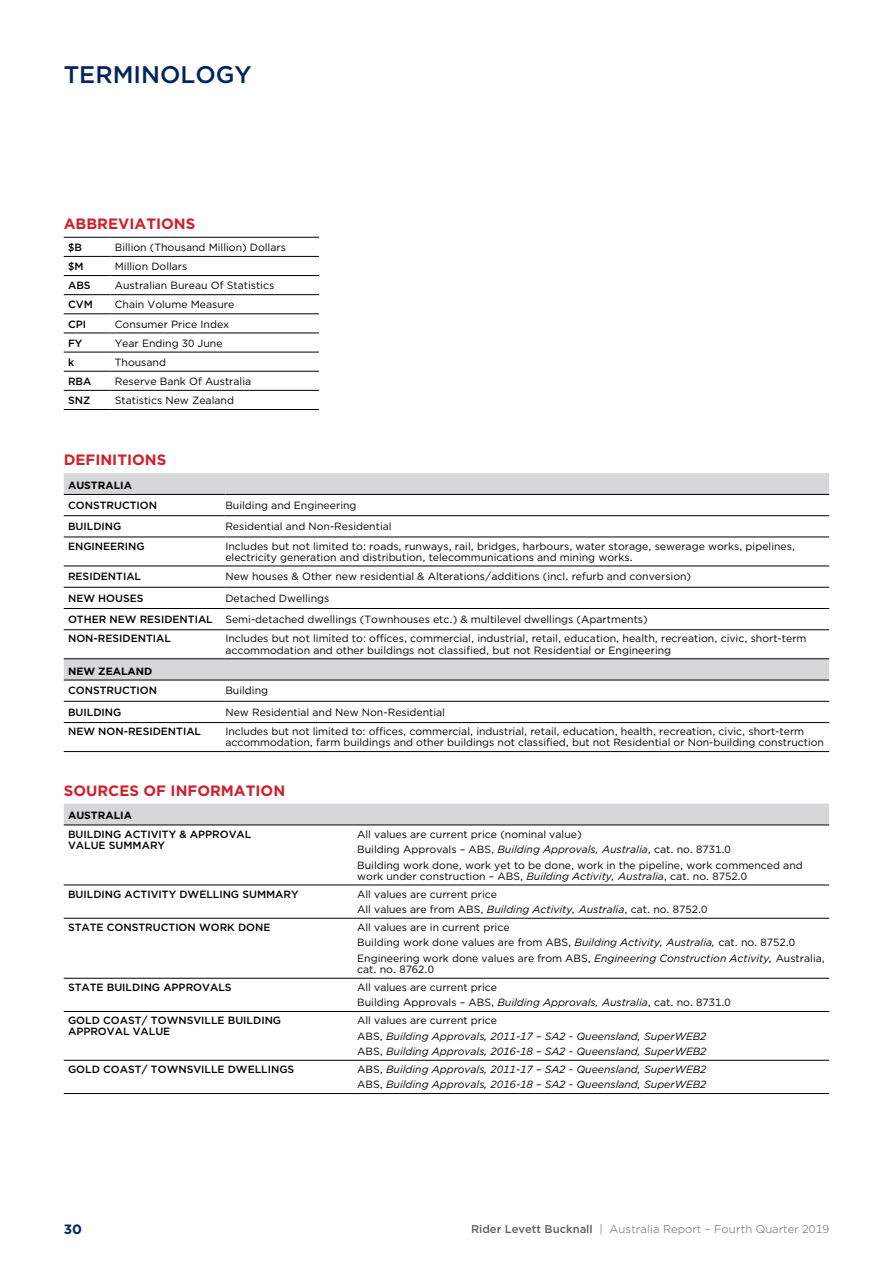
<style>
.page{position:relative;width:893px;height:1263px;background:#fff}
.page>*{position:absolute;margin:0;border:0;box-sizing:border-box;transform-origin:0 0}
.t1{font:500 24px "Gotham";color:#00245d}
.t2{font:700 15px "Gotham";color:#cf202e}
.t3{font:700 13.5px "Gotham";color:#00245d}
.t4{font:300 11.25px "Gotham";color:#5f6062}
.t5{font:10.5px/15.5px "Gotham";color:#000}
.t6{font:500 10.5px/11.2px "Gotham";color:#000}
.t7{font:italic 10.5px/15.5px "Gotham";color:#000}
.t8{font:700 10.5px "Gotham";color:#000}
.s1{font-weight:500}
.s2{font-style:italic}
.s3{font-style:normal}
</style>
<div class="page">
<svg style="left:64px;top:255px;width:255px;height:135px"></svg>
<hr style="left:64px;top:237px;width:47px;height:1px;background:#000">
<hr style="left:111px;top:237px;width:208px;height:1px;background:#000">
<hr style="left:64px;top:256px;width:47px;height:1px;background:#000">
<hr style="left:111px;top:256px;width:208px;height:1px;background:#000">
<hr style="left:64px;top:275px;width:47px;height:1px;background:#000">
<hr style="left:111px;top:275px;width:208px;height:1px;background:#000">
<hr style="left:64px;top:294px;width:47px;height:1px;background:#000">
<hr style="left:111px;top:294px;width:208px;height:1px;background:#000">
<hr style="left:64px;top:314px;width:47px;height:1px;background:#000">
<hr style="left:111px;top:314px;width:208px;height:1px;background:#000">
<hr style="left:64px;top:333px;width:47px;height:1px;background:#000">
<hr style="left:111px;top:333px;width:208px;height:1px;background:#000">
<hr style="left:64px;top:352px;width:47px;height:1px;background:#000">
<hr style="left:111px;top:352px;width:208px;height:1px;background:#000">
<hr style="left:64px;top:371px;width:47px;height:1px;background:#000">
<hr style="left:111px;top:371px;width:208px;height:1px;background:#000">
<hr style="left:64px;top:390px;width:47px;height:1px;background:#000">
<hr style="left:111px;top:390px;width:208px;height:1px;background:#000">
<hr style="left:64px;top:409px;width:47px;height:1px;background:#000">
<hr style="left:111px;top:409px;width:208px;height:1px;background:#000">
<div style="left:64px;top:473px;width:765px;height:21px;background:#d6d7d8"></div>
<svg style="left:64px;top:516px;width:765px;height:208px"></svg>
<hr style="left:64px;top:515px;width:161px;height:1px;background:#000">
<hr style="left:225px;top:515px;width:604px;height:1px;background:#000">
<hr style="left:64px;top:537px;width:161px;height:1px;background:#000">
<hr style="left:225px;top:537px;width:604px;height:1px;background:#000">
<hr style="left:64px;top:566px;width:161px;height:1px;background:#000">
<hr style="left:225px;top:566px;width:604px;height:1px;background:#000">
<hr style="left:64px;top:587px;width:161px;height:1px;background:#000">
<hr style="left:225px;top:587px;width:604px;height:1px;background:#000">
<hr style="left:64px;top:608px;width:161px;height:1px;background:#000">
<hr style="left:225px;top:608px;width:604px;height:1px;background:#000">
<hr style="left:64px;top:629px;width:161px;height:1px;background:#000">
<hr style="left:225px;top:629px;width:604px;height:1px;background:#000">
<hr style="left:64px;top:658px;width:161px;height:1px;background:#000">
<hr style="left:225px;top:658px;width:604px;height:1px;background:#000">
<hr style="left:64px;top:680px;width:161px;height:1px;background:#000">
<hr style="left:225px;top:680px;width:604px;height:1px;background:#000">
<hr style="left:64px;top:701px;width:161px;height:1px;background:#000">
<hr style="left:225px;top:701px;width:604px;height:1px;background:#000">
<hr style="left:64px;top:722px;width:161px;height:1px;background:#000">
<hr style="left:225px;top:722px;width:604px;height:1px;background:#000">
<hr style="left:64px;top:751px;width:161px;height:1px;background:#000">
<hr style="left:225px;top:751px;width:604px;height:1px;background:#000">
<hr style="left:64px;top:494px;width:161px;height:1px;background:#000">
<hr style="left:225px;top:494px;width:604px;height:1px;background:#000">
<div style="left:64px;top:804px;width:765px;height:21px;background:#d6d7d8"></div>
<svg style="left:64px;top:884px;width:765px;height:176px"></svg>
<hr style="left:64px;top:825px;width:289px;height:1px;background:#000">
<hr style="left:353px;top:825px;width:476px;height:1px;background:#000">
<hr style="left:64px;top:885px;width:289px;height:1px;background:#000">
<hr style="left:353px;top:885px;width:476px;height:1px;background:#000">
<hr style="left:64px;top:918px;width:289px;height:1px;background:#000">
<hr style="left:353px;top:918px;width:476px;height:1px;background:#000">
<hr style="left:64px;top:978px;width:289px;height:1px;background:#000">
<hr style="left:353px;top:978px;width:476px;height:1px;background:#000">
<hr style="left:64px;top:1011px;width:289px;height:1px;background:#000">
<hr style="left:353px;top:1011px;width:476px;height:1px;background:#000">
<hr style="left:64px;top:1060px;width:289px;height:1px;background:#000">
<hr style="left:353px;top:1060px;width:476px;height:1px;background:#000">
<hr style="left:64px;top:1093px;width:289px;height:1px;background:#000">
<hr style="left:353px;top:1093px;width:476px;height:1px;background:#000">
<h1 class="t1" style="left:64px;top:64px;width:189px">TERMINOLOGY</h1>
<h2 class="t2" style="left:64px;top:217px;width:133px">ABBREVIATIONS</h2>
<p class="t6" style="left:68px;top:242px;width:15px">$B</p>
<p class="t5" style="left:115px;top:240px;width:173px">Billion (Thousand Million) Dollars</p>
<p class="t6" style="left:68px;top:261px;width:17px">$M</p>
<p class="t5" style="left:115px;top:259px;width:74px">Million Dollars</p>
<p class="t6" style="left:68px;top:280px;width:24px">ABS</p>
<p class="t5" style="left:115px;top:278px;width:161px">Australian Bureau Of Statistics</p>
<p class="t6" style="left:68px;top:300px;width:26px">CVM</p>
<p class="t5" style="left:115px;top:298px;width:121px">Chain Volume Measure</p>
<p class="t6" style="left:68px;top:319px;width:20px">CPI</p>
<p class="t5" style="left:115px;top:317px;width:116px">Consumer Price Index</p>
<p class="t6" style="left:68px;top:338px;width:16px">FY</p>
<p class="t5" style="left:115px;top:336px;width:109px">year Ending 30 June</p>
<p class="t6" style="left:68px;top:357px;width:8px">K</p>
<p class="t5" style="left:115px;top:355px;width:53px">Thousand</p>
<p class="t6" style="left:68px;top:376px;width:25px">RBA</p>
<p class="t5" style="left:115px;top:374px;width:138px">Reserve Bank Of Australia</p>
<p class="t6" style="left:68px;top:395px;width:24px">SNZ</p>
<p class="t5" style="left:115px;top:393px;width:121px">Statistics New Zealand</p>
<h2 class="t2" style="left:64px;top:453px;width:104px">DEFINITIONS</h2>
<p class="t8" style="left:68px;top:481px;width:65px">AUSTRALIA</p>
<p class="t6" style="left:68px;top:500px;width:91px">CONSTRUCTION</p>
<p class="t5" style="left:225px;top:498px;width:133px">Building and Engineering</p>
<p class="t6" style="left:68px;top:521px;width:55px">BUILDING</p>
<p class="t5" style="left:225px;top:519px;width:168px">Residential and Non-Residential</p>
<p class="t6" style="left:68px;top:541px;width:78px">ENGINEERING</p>
<p class="t5" style="left:225px;top:541px;width:571px;line-height:11.2px">Includes but not limited to: roads, runways, rail, bridges, harbours, water storage, sewerage works, pipelines, electricity generation and distribution, telecommunications and mining works.</p>
<p class="t6" style="left:68px;top:572px;width:75px">RESIDENTIAL</p>
<p class="t5" style="left:225px;top:569px;width:467px">New houses &amp; Other new residential &amp; Alterations/additions (incl. refurb and conversion)</p>
<p class="t6" style="left:68px;top:593px;width:77px">NEW HOUSES</p>
<p class="t5" style="left:68px;top:588px;width:581px;line-height:21.3px;text-indent:157px">Detached Dwellings<br><span class="s1">OTHER NEW RESIDENTIAL</span> Semi-detached dwellings (Townhouses etc.) &amp; multilevel dwellings (Apartments)</p>
<p class="t6" style="left:68px;top:634px;width:104px">NON-RESIDENTIAL</p>
<p class="t5" style="left:225px;top:634px;width:583px;line-height:11.2px">Includes but not limited to: offices, commercial, industrial, retail, education, health, recreation, civic, short-term accommodation and other buildings not classified, but not Residential or Engineering</p>
<p class="t8" style="left:68px;top:666px;width:86px">NEW ZEALAND</p>
<p class="t6" style="left:68px;top:686px;width:91px">CONSTRUCTION</p>
<p class="t5" style="left:225px;top:683px;width:44px">Building</p>
<p class="t6" style="left:68px;top:707px;width:55px">BUILDING</p>
<p class="t5" style="left:225px;top:705px;width:221px">New Residential and New Non-Residential</p>
<p class="t6" style="left:68px;top:726px;width:135px">NEW NON-RESIDENTIAL</p>
<p class="t5" style="left:225px;top:726px;width:600px;line-height:11.2px">Includes but not limited to: offices, commercial, industrial, retail, education, health, recreation, civic, short-term accommodation, farm buildings and other buildings not classified, but not Residential or Non-building construction</p>
<h2 class="t2" style="left:64px;top:783px;width:223px">SOURCES OF INFORMATION</h2>
<p class="t8" style="left:68px;top:810px;width:65px">AUSTRALIA</p>
<p class="t6" style="left:68px;top:829px;width:185px">BUILDING ACTIVITY &amp; APPROVAL<br>VALUE SUMMARY</p>
<p class="t5" style="left:357px;top:827px;width:447px">All values are current price (nominal value)<br>Building Approvals – ABS, <span class="s2">Building Approvals, Australia</span>, cat. no. 8731.0<br>Building work done, work yet to be done, work in the pipeline, work commenced and</p>
<p class="t5" style="left:357px;top:869px;width:391px">work under construction – ABS, <span class="s2">Building Activity, Australia</span>, cat. no. 8752.0</p>
<p class="t6" style="left:68px;top:889px;width:232px">BUILDING ACTIVITY DWELLING SUMMARY</p>
<p class="t5" style="left:357px;top:887px;width:352px">All values are current price<br>All values are from ABS, <span class="s2">Building Activity, Australia</span>, cat. no. 8752.0</p>
<p class="t6" style="left:68px;top:922px;width:204px">STATE CONSTRUCTION WORK DONE</p>
<p class="t5" style="left:357px;top:920px;width:469px">All values are in current price<br>Building work done values are from ABS, <span class="s2">Building Activity, Australia,</span> cat. no. 8752.0<br>Engineering work done values are from ABS, <span class="s2">Engineering Construction Activity,</span> Australia,</p>
<p class="t5" style="left:357px;top:962px;width:78px">cat. no. 8762.0</p>
<p class="t6" style="left:68px;top:982px;width:165px">STATE BUILDING APPROVALS</p>
<p class="t5" style="left:357px;top:980px;width:375px">All values are current price<br>Building Approvals – ABS, <span class="s2">Building Approvals, Australia</span>, cat. no. 8731.0</p>
<p class="t6" style="left:68px;top:1015px;width:215px">GOLD COAST/ TOWNSVILLE BUILDING<br>APPROVAL VALUE</p>
<p class="t7" style="left:357px;top:1013px;width:351px"><span class="s3">All values are current price<br>ABS,</span> Building Approvals, 2011-17 – SA2 - Queensland, SuperWEB2<br><span class="s3">ABS,</span> Building Approvals, 2016-18 – SA2 - Queensland, SuperWEB2</p>
<p class="t6" style="left:68px;top:1064px;width:228px">GOLD COAST/ TOWNSVILLE DWELLINGS</p>
<p class="t7" style="left:357px;top:1062px;width:351px"><span class="s3">ABS,</span> Building Approvals, 2011-17 – SA2 - Queensland, SuperWEB2<br><span class="s3">ABS,</span> Building Approvals, 2016-18 – SA2 - Queensland, SuperWEB2</p>
<p class="t3" style="left:64px;top:1223px;width:20px">30</p>
<p class="t4" style="left:471px;top:1224px;width:360px"><span class="s1">RIDER LEVETT BUCKNALL</span> | Australia Report – Fourth Quarter 2019</p>
</div>
